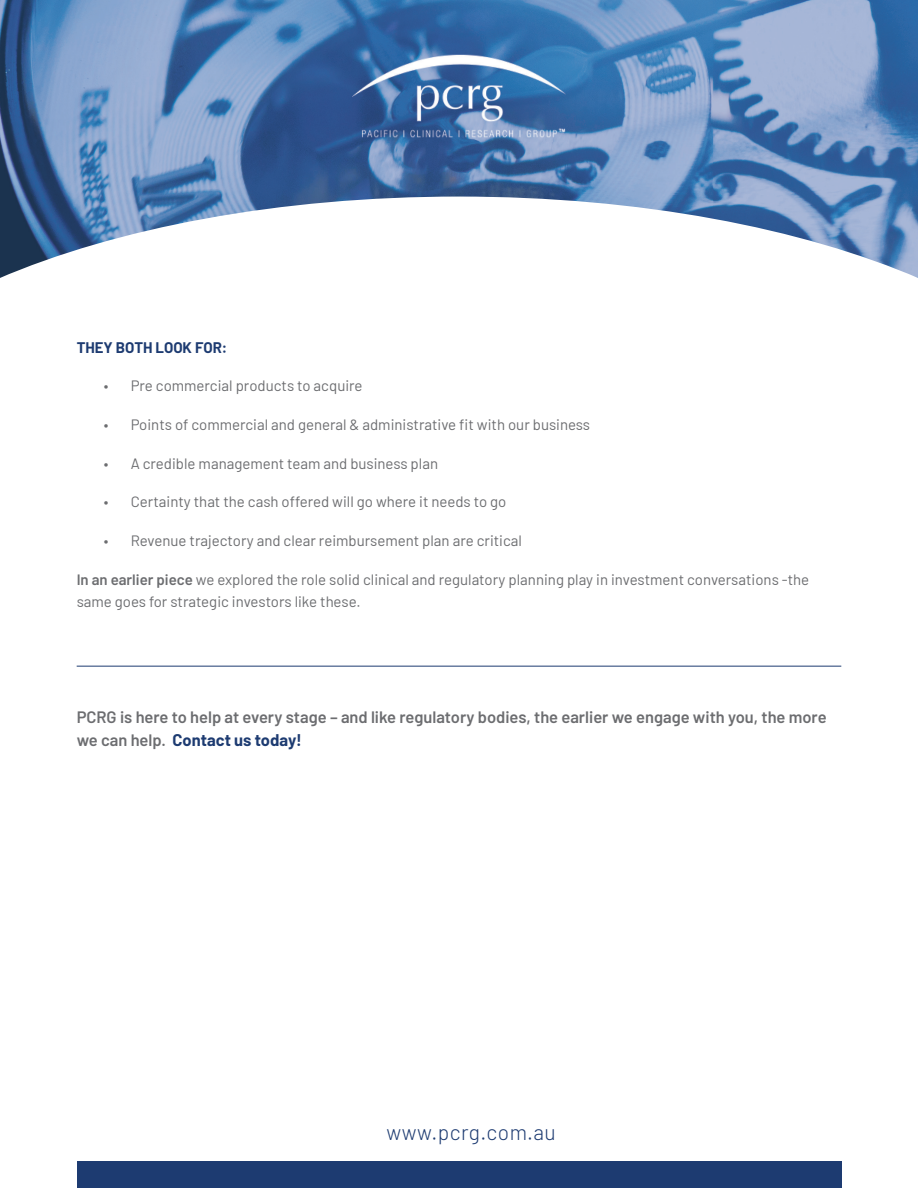
<style>
.page{position:relative;width:918px;height:1188px;background:#fff}
.page>*{position:absolute;margin:0;border:0;box-sizing:border-box;transform-origin:0 0}
.t1{font:300 21px "Barlow";letter-spacing:.025em;color:#1d3b71}
.t2{font:600 16.5px/22.5px "Barlow";color:#6c6d70}
.t3{font:15px/22.5px "Barlow";color:#6c6d70}
.t4{font:700 15px "Barlow";color:#1d3b71}
.s1{font-weight:600}
.s2{font-weight:700;color:#1d3b71}
</style>
<div class="page">
<img style="left:0;top:0;width:918px;height:197px">
<svg style="left:0;top:197px;width:918px;height:470px"></svg>
<div style="left:77px;top:1161px;width:764px;height:27px;background:#1d3b71"></div>
<img style="left:352px;top:50px;width:217px;height:92px">
<hr style="left:77px;top:666px;width:764px;height:1px;background:#1d3b71">
<p class="t4" style="left:77px;top:336px;width:152px">THEY BOTH LOOK FOR:</p>
<p class="t3" style="left:104px;top:373px;width:260px">• Pre commercial products to acquire</p>
<p class="t3" style="left:104px;top:412px;width:488px">• Points of commercial and general &amp; administrative fit with our business</p>
<p class="t3" style="left:104px;top:451px;width:336px">• A credible management team and business plan</p>
<p class="t3" style="left:104px;top:489px;width:404px">• Certainty that the cash offered will go where it needs to go</p>
<p class="t3" style="left:104px;top:528px;width:420px">• Revenue trajectory and clear reimbursement plan are critical</p>
<p class="t3" style="left:77px;top:567px;width:734px"><span class="s1">In an earlier piece</span> we explored the role solid clinical and regulatory planning play in investment conversations -the same goes for strategic investors like these.</p>
<p class="t2" style="left:77px;top:705px;width:751px">PCRG is here to help at every stage – and like regulatory bodies, the earlier we engage with you, the more we can help. <span class="s2">Contact us today!</span></p>
<h1 class="t1" style="left:386px;top:1117px;width:171px">www.pcrg.com.au</h1>
</div>
